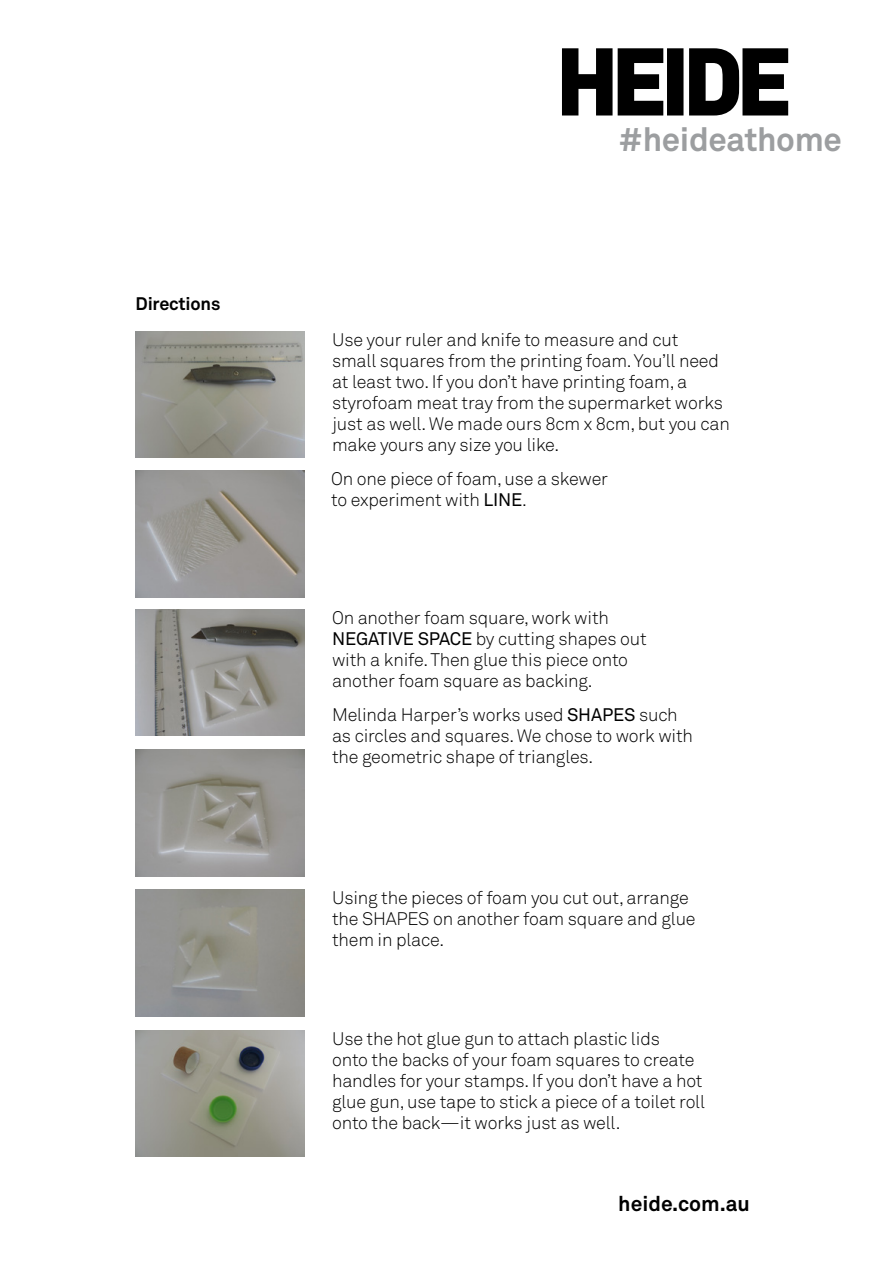
<style>
.page{position:relative;width:893px;height:1263px;background:#fff}
.page>*{position:absolute;margin:0;border:0;box-sizing:border-box;transform-origin:0 0}
.t1{font:700 33px "Akkurat";letter-spacing:-.01em;color:#9c9ea0}
.t2{font:700 21px "Akkurat";color:#000}
.t3{font:300 18px/21px "Akkurat";letter-spacing:-.01em;color:#000}
.t4{font:700 18px "Akkurat";letter-spacing:-.01em;color:#000}
.s1{font-weight:400}
</style>
<div class="page">
<img style="left:136px;top:471px;width:168px;height:126px">
<img style="left:136px;top:609px;width:168px;height:127px">
<img style="left:136px;top:749px;width:168px;height:127px">
<img style="left:136px;top:331px;width:168px;height:127px">
<img style="left:136px;top:1030px;width:168px;height:127px">
<svg style="left:562px;top:48px;width:226px;height:67px"></svg>
<p class="t4" style="left:136px;top:292px;width:86px">Directions</p>
<h1 class="t1" style="left:618px;top:118px;width:225px">#heideathome</h1>
<p class="t3" style="left:332px;top:329px;width:399px">Use your ruler and knife to measure and cut<br>small squares from the printing foam. You’ll need at least two. If you don’t have printing foam, a styrofoam meat tray from the supermarket works just as well. We made ours 8cm x 8cm, but you can make yours any size you like.</p>
<p class="t3" style="left:331px;top:468px;width:278px">On one piece of foam, use a skewer to experiment with <span class="s1">LINE</span>.</p>
<p class="t3" style="left:332px;top:607px;width:316px">On another foam square, work with <span class="s1">NEGATIVE SPACE</span> by cutting shapes out with a knife. Then glue this piece onto another foam square as backing.</p>
<p class="t3" style="left:332px;top:703px;width:363px">Melinda Harper’s works used <span class="s1">SHAPES</span> such as circles and squares. We chose to work with the geometric shape of triangles.</p>
<p class="t3" style="left:332px;top:887px;width:365px">Using the pieces of foam you cut out, arrange the SHAPES on another foam square and glue them in place.</p>
<p class="t3" style="left:332px;top:1027px;width:375px">Use the hot glue gun to attach plastic lids<br>onto the backs of your foam squares to create handles for your stamps. If you don’t have a hot glue gun, use tape to stick a piece of a toilet roll onto the back—it works just as well.</p>
<p class="t2" style="left:618px;top:1190px;width:133px">heide.com.au</p>
</div>
